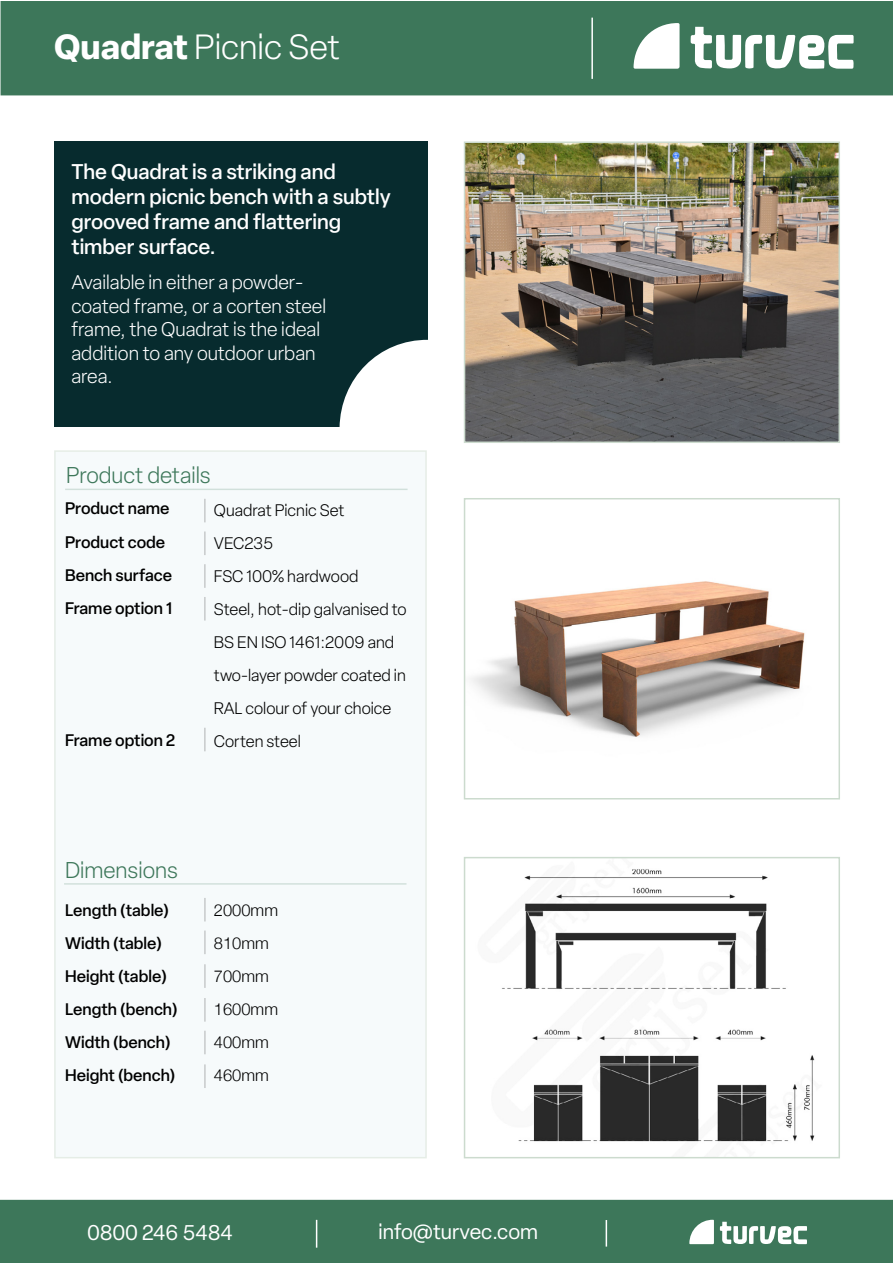
<style>
.page{position:relative;width:893px;height:1263px;background:#fff}
.page>*{position:absolute;margin:0;border:0;box-sizing:border-box;transform-origin:0 0}
.t1{font:300 34.5px "Elza";color:#fff}
.t2{font:300 22.5px "Elza";color:#3d775a}
.t3{font:500 21px/25.2px "Elza";color:#fff}
.t4{font:21px "Elza";color:#fff}
.t5{font:300 19.5px/23.4px "Elza";color:#fff}
.t6{font:300 16.5px/33px "Elza";color:#000}
.t7{font:500 16.5px "Elza";color:#000}
.t8{font:300 16.5px "Helvetica Neue";color:#000}
.s1{font-weight:700}
</style>
<div class="page">
<img style="left:467px;top:144px;width:370px;height:296px">
<div style="left:464px;top:141px;width:376px;height:302px;border:2px solid #ccdbce"></div>
<div style="left:1px;top:1px;width:892px;height:94px;background:#3d775a"></div>
<div style="left:0;top:1200px;width:893px;height:63px;background:#3d775a"></div>
<hr style="left:591px;top:18px;width:2px;height:61px;background:#fff">
<svg style="left:691px;top:27px;width:163px;height:42px"></svg>
<svg style="left:633px;top:23px;width:46px;height:46px"></svg>
<svg style="left:316px;top:1220px;width:1px;height:28px"></svg>
<svg style="left:606px;top:1220px;width:1px;height:26px"></svg>
<svg style="left:720px;top:1222px;width:87px;height:22px"></svg>
<svg style="left:689px;top:1219px;width:25px;height:25px"></svg>
<img style="left:502px;top:869px;width:313px;height:273px">
<div style="left:464px;top:857px;width:376px;height:301px;border:2px solid #ccdbce"></div>
<img style="left:471px;top:581px;width:334px;height:156px">
<div style="left:464px;top:498px;width:376px;height:301px;border:2px solid #ccdbce"></div>
<div style="left:54px;top:141px;width:373px;height:286px;background:#072b2e"></div>
<svg style="left:340px;top:339px;width:88px;height:88px"></svg>
<div style="left:54px;top:450px;width:373px;height:708px;background:#f6fafb;border:2px solid #ccdbce"></div>
<hr style="left:204px;top:499px;width:2px;height:23px;background:#000">
<hr style="left:204px;top:531px;width:2px;height:24px;background:#000">
<hr style="left:204px;top:564px;width:2px;height:24px;background:#000">
<hr style="left:65px;top:489px;width:343px;height:1px;background:#3d775a">
<hr style="left:204px;top:898px;width:2px;height:23px;background:#000">
<hr style="left:204px;top:930px;width:2px;height:24px;background:#000">
<hr style="left:64px;top:883px;width:342px;height:2px;background:#3d775a">
<hr style="left:204px;top:964px;width:2px;height:24px;background:#000">
<hr style="left:204px;top:998px;width:2px;height:24px;background:#000">
<hr style="left:204px;top:1031px;width:2px;height:23px;background:#000">
<hr style="left:204px;top:1064px;width:2px;height:24px;background:#000">
<hr style="left:204px;top:597px;width:2px;height:23px;background:#000">
<hr style="left:204px;top:728px;width:2px;height:23px;background:#000">
<p class="t1" style="left:54px;top:25px;width:287px"><span class="s1">Quadrat</span> Picnic Set</p>
<p class="t3" style="left:71px;top:159px;width:321px">The Quadrat is a striking and modern picnic bench with a subtly grooved frame and flattering timber surface.</p>
<p class="t5" style="left:71px;top:271px;width:256px">Available in either a powder&shy;coated frame, or a corten steel frame, the Quadrat is the ideal addition to any outdoor urban area.</p>
<p class="t2" style="left:66px;top:461px;width:146px">Product details</p>
<p class="t7" style="left:65px;top:497px;width:106px">Product name</p>
<p class="t7" style="left:65px;top:530px;width:102px">Product code</p>
<p class="t7" style="left:65px;top:563px;width:108px">Bench surface</p>
<p class="t7" style="left:65px;top:596px;width:109px">Frame option 1</p>
<p class="t7" style="left:65px;top:728px;width:111px">Frame option 2</p>
<p class="t6" style="left:214px;top:493px;width:132px">Quadrat Picnic Set</p>
<p class="t6" style="left:214px;top:526px;width:61px">VEC235</p>
<p class="t6" style="left:214px;top:559px;width:146px">FSC 100% hardwood</p>
<p class="t6" style="left:214px;top:592px;width:194px">Steel, hot-dip galvanised to</p>
<p class="t6" style="left:214px;top:625px;width:193px">BS EN ISO 1461:2009 and two-layer powder coated in<br>RAL colour of your choice</p>
<p class="t6" style="left:214px;top:724px;width:88px">Corten steel</p>
<p class="t2" style="left:65px;top:855px;width:114px">Dimensions</p>
<p class="t7" style="left:65px;top:899px;width:106px">Length (table)</p>
<p class="t7" style="left:65px;top:932px;width:98px">Width (table)</p>
<p class="t7" style="left:65px;top:965px;width:103px">Height (table)</p>
<p class="t7" style="left:65px;top:998px;width:114px">Length (bench)</p>
<p class="t7" style="left:65px;top:1031px;width:107px">Width (bench)</p>
<p class="t7" style="left:65px;top:1064px;width:112px">Height (bench)</p>
<p class="t8" style="left:214px;top:897px;width:66px">2000mm</p>
<p class="t8" style="left:214px;top:930px;width:57px">810mm</p>
<p class="t8" style="left:214px;top:963px;width:57px">700mm</p>
<p class="t8" style="left:214px;top:996px;width:66px">1600mm</p>
<p class="t8" style="left:214px;top:1029px;width:57px">400mm</p>
<p class="t8" style="left:214px;top:1062px;width:57px">460mm</p>
<p class="t4" style="left:87px;top:1219px;width:147px">0800 246 5484</p>
<p class="t4" style="left:379px;top:1218px;width:161px">info@turvec.com</p>
</div>
